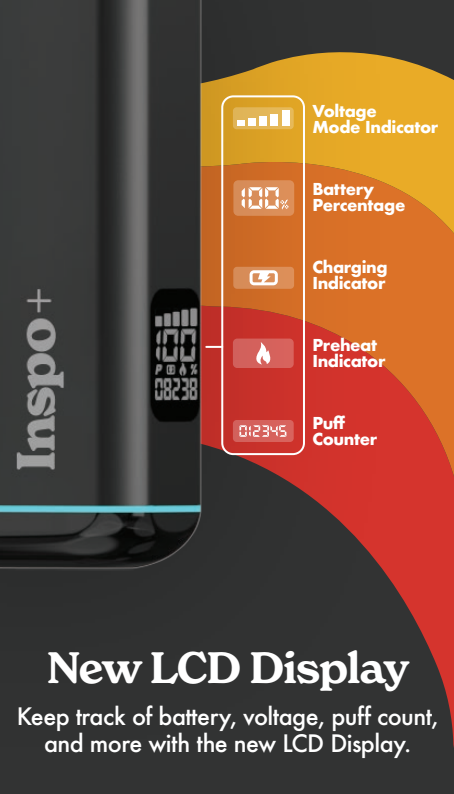
<style>
.page{position:relative;width:454px;height:794px;background:#fff}
.page>*{position:absolute;margin:0;border:0;box-sizing:border-box;transform-origin:0 0}
.t1{font:600 43.2px "New Spirit";letter-spacing:-.025em;color:#fff}
.t2{font:500 23.2px/27.2px "Futura";letter-spacing:-.025em;color:#fff;text-align:center}
.t3{font:700 16px/16px "Futura";letter-spacing:-.025em;color:#fff}
</style>
<div class="page">
<img style="left:0;top:0;width:453px;height:793px">
<img style="left:0;top:0;width:216px;height:590px">
<div style="left:233px;top:107px;width:60px;height:22px;background:#e2b658;border-radius:4px"></div>
<div style="left:233px;top:267px;width:61px;height:22px;background:#da8e59;border-radius:4px"></div>
<div style="left:233px;top:420px;width:60px;height:22px;background:#d5625c;border-radius:4px"></div>
<div style="left:233px;top:338px;width:60px;height:30px;background:#d4615c;border-radius:4px"></div>
<div style="left:233px;top:180px;width:61px;height:36px;background:#d98d59;border-radius:5px"></div>
<div style="left:237px;top:120px;width:8px;height:6px;background:#fff"></div>
<div style="left:248px;top:118px;width:8px;height:8px;background:#fff"></div>
<div style="left:259px;top:116px;width:8px;height:10px;background:#fff"></div>
<div style="left:270px;top:114px;width:8px;height:12px;background:#fff"></div>
<div style="left:282px;top:111px;width:7px;height:15px;background:#fff"></div>
<svg style="left:256px;top:342px;width:15px;height:22px"></svg>
<svg style="left:249px;top:270px;width:29px;height:15px"></svg>
<svg style="left:241px;top:187px;width:47px;height:23px"></svg>
<svg style="left:239px;top:425px;width:47px;height:12px"></svg>
<svg style="left:206px;top:346px;width:15px;height:2px"></svg>
<div style="left:221px;top:95px;width:84px;height:360px;border:2px solid #fff;border-radius:11px"></div>
<p class="t3" style="left:312px;top:103px;width:127px">Voltage<br>Mode Indicator</p>
<p class="t3" style="left:312px;top:181px;width:94px">Battery<br>Percentage</p>
<p class="t3" style="left:312px;top:259px;width:77px">Charging<br>Indicator</p>
<p class="t3" style="left:312px;top:337px;width:74px">Preheat<br>Indicator</p>
<p class="t3" style="left:312px;top:415px;width:66px">Puff<br>Counter</p>
<h1 class="t1" style="left:47px;top:641px;width:364px">New LCD Display</h1>
<h2 class="t2" style="left:17px;top:702px;width:423px">Keep track of battery, voltage, puff count, and more with the new LCD Display.</h2>
</div>
